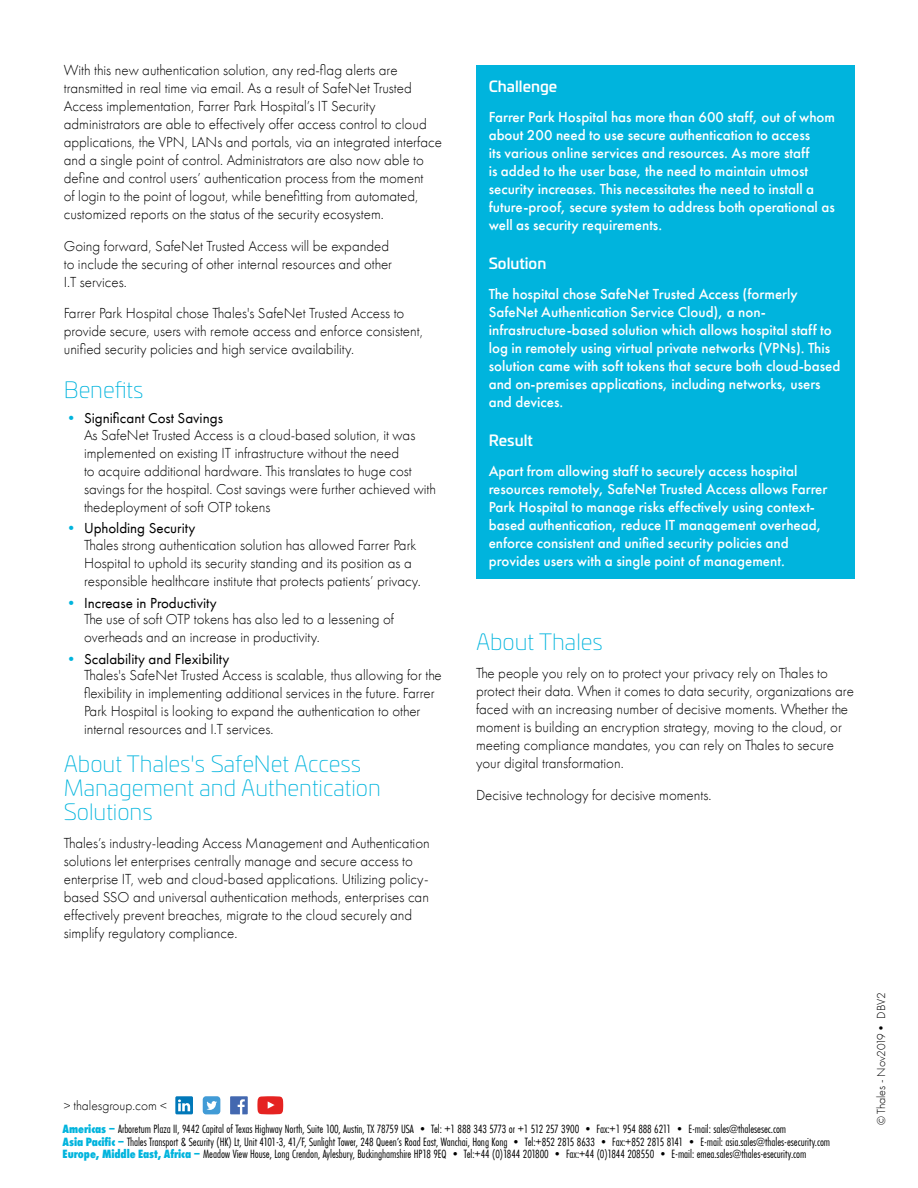
<style>
.page{position:relative;width:918px;height:1188px;background:#fff}
.page>*{position:absolute;margin:0;border:0;box-sizing:border-box;transform-origin:0 0}
.t1{font:200 22.5px/24px "Univia Pro";color:#00b4dd}
.t2{font:300 15px/18px "Futura PT";color:#000}
.t3{font:500 15px/18px "Futura PT";color:#fff}
.t4{font:500 15px "Univia Pro";color:#fff}
.t5{font:300 13.5px "Futura PT";color:#000}
.t6{font:12.3px/12.3px "Futura PT Cond";letter-spacing:-.005em;color:#000}
.t7{font:300 12px "Futura PT";color:#000}
.s1{font-weight:400;color:#00b4dd}
.s2{font-weight:400}
.s3{font-weight:800;color:#00b4dd}
</style>
<div class="page">
<div style="left:476px;top:66px;width:379px;height:513px;background:#00b4dd"></div>
<svg style="left:175px;top:1096px;width:18px;height:18px"></svg>
<svg style="left:203px;top:1096px;width:17px;height:18px"></svg>
<svg style="left:230px;top:1096px;width:18px;height:18px"></svg>
<svg style="left:257px;top:1096px;width:26px;height:18px"></svg>
<p class="t2" style="left:64px;top:61px;width:380px">With this new authentication solution, any red-flag alerts are transmitted in real time via email. As a result of SafeNet Trusted Access implementation, Farrer Park Hospital’s IT Security administrators are able to effectively offer access control to cloud applications, the VPN, LANs and portals, via an integrated interface and a single point of control. Administrators are also now able to define and control users’ authentication process from the moment<br>of login to the point of logout, while benefitting from automated, customized reports on the status of the security ecosystem.</p>
<p class="t2" style="left:64px;top:237px;width:330px">Going forward, SafeNet Trusted Access will be expanded to include the securing of other internal resources and other<br>I.T services.</p>
<p class="t2" style="left:64px;top:304px;width:361px">Farrer Park Hospital chose Thales's SafeNet Trusted Access to provide secure, users with remote access and enforce consistent, unified security policies and high service availability.</p>
<h1 class="t1" style="left:64px;top:377px;width:81px">Benefits</h1>
<p class="t2" style="left:84px;top:410px;width:333px;line-height:16.5px;text-indent:-20px"><span class="s1">•</span> <span class="s2">Significant Cost Savings<br></span>As SafeNet Trusted Access is a cloud-based solution, it was</p>
<p class="t2" style="left:84px;top:444px;width:354px">implemented on existing IT infrastructure without the need<br>to acquire additional hardware. This translates to huge cost savings for the hospital. Cost savings were further achieved with thedeployment of soft OTP tokens</p>
<p class="t2" style="left:84px;top:520px;width:334px;line-height:16.5px;text-indent:-20px"><span class="s1">•</span> <span class="s2">Upholding Security<br></span>Thales strong authentication solution has allowed Farrer Park</p>
<p class="t2" style="left:84px;top:554px;width:338px">Hospital to uphold its security standing and its position as a responsible healthcare institute that protects patients’ privacy.</p>
<p class="t2" style="left:84px;top:595px;width:312px;line-height:16.5px;text-indent:-20px"><span class="s1">•</span> <span class="s2">Increase in Productivity<br></span>The use of soft OTP tokens has also led to a lessening of</p>
<p class="t2" style="left:84px;top:628px;width:237px">overheads and an increase in productivity.</p>
<p class="t2" style="left:84px;top:651px;width:359px;line-height:16.5px;text-indent:-20px"><span class="s1">•</span> <span class="s2">Scalability and Flexibility<br></span>Thales's SafeNet Trusted Access is scalable, thus allowing for the</p>
<p class="t2" style="left:84px;top:684px;width:352px">flexibility in implementing additional services in the future. Farrer<br>Park Hospital is looking to expand the authentication to other internal resources and I.T services.</p>
<h1 class="t1" style="left:64px;top:751px;width:319px">About Thales's SafeNet Access<br>Management and Authentication<br>Solutions</h1>
<p class="t2" style="left:64px;top:834px;width:368px">Thales’s industry-leading Access Management and Authentication solutions let enterprises centrally manage and secure access to enterprise IT, web and cloud-based applications. Utilizing policy&shy;based SSO and universal authentication methods, enterprises can effectively prevent breaches, migrate to the cloud securely and simplify regulatory compliance.</p>
<p class="t4" style="left:489px;top:75px;width:70px">Challenge</p>
<p class="t3" style="left:489px;top:108px;width:348px">Farrer Park Hospital has more than 600 staff, out of whom about 200 need to use secure authentication to access<br>its various online services and resources. As more staff<br>is added to the user base, the need to maintain utmost security increases. This necessitates the need to install a future-proof, secure system to address both operational as well as security requirements.</p>
<p class="t4" style="left:489px;top:252px;width:59px">Solution</p>
<p class="t3" style="left:489px;top:285px;width:353px">The hospital chose SafeNet Trusted Access (formerly SafeNet Authentication Service Cloud), a non&shy;infrastructure-based solution which allows hospital staff to log in remotely using virtual private networks (VPNs). This solution came with soft tokens that secure both cloud-based and on-premises applications, including networks, users and devices.</p>
<p class="t4" style="left:489px;top:429px;width:46px">Result</p>
<p class="t3" style="left:489px;top:462px;width:340px">Apart from allowing staff to securely access hospital resources remotely, SafeNet Trusted Access allows Farrer Park Hospital to manage risks effectively using context&shy;based authentication, reduce IT management overhead, enforce consistent and unified security policies and provides users with a single point of management.</p>
<h1 class="t1" style="left:476px;top:629px;width:128px">About Thales</h1>
<p class="t2" style="left:476px;top:665px;width:379px">The people you rely on to protect your privacy rely on Thales to protect their data. When it comes to data security, organizations are faced with an increasing number of decisive moments. Whether the moment is building an encryption strategy, moving to the cloud, or meeting compliance mandates, you can rely on Thales to secure your digital transformation.</p>
<p class="t2" style="left:476px;top:786px;width:237px">Decisive technology for decisive moments.</p>
<p class="t5" style="left:64px;top:1098px;width:105px">&gt; thalesgroup.com &lt;</p>
<p class="t6" style="left:63px;top:1123px;width:769px"><span class="s3">Americas –</span> Arboretum Plaza II, 9442 Capital of Texas Highway North, Suite 100, Austin, TX 78759 USA • Tel: +1 888 343 5773 or +1 512 257 3900 • Fax:+1 954 888 6211 • E-mail: sales@thalesesec.com<br><span class="s3">Asia Pacific –</span> Thales Transport &amp; Security (HK) Lt, Unit 4101-3, 41/F, Sunlight Tower, 248 Queen’s Road East, Wanchai, Hong Kong • Tel:+852 2815 8633 • Fax:+852 2815 8141 • E-mail: asia.sales@thales-esecurity.com<br><span class="s3">Europe, Middle East, Africa –</span> Meadow View House, Long Crendon, Aylesbury, Buckinghamshire HP18 9EQ • Tel:+44 (0)1844 201800 • Fax:+44 (0)1844 208550 • E-mail: emea.sales@thales-esecurity.com</p>
<p class="t7" style="left:874px;top:1125px;width:134px;rotate:-90deg">© Thales - Nov2019• DBV2</p>
</div>
